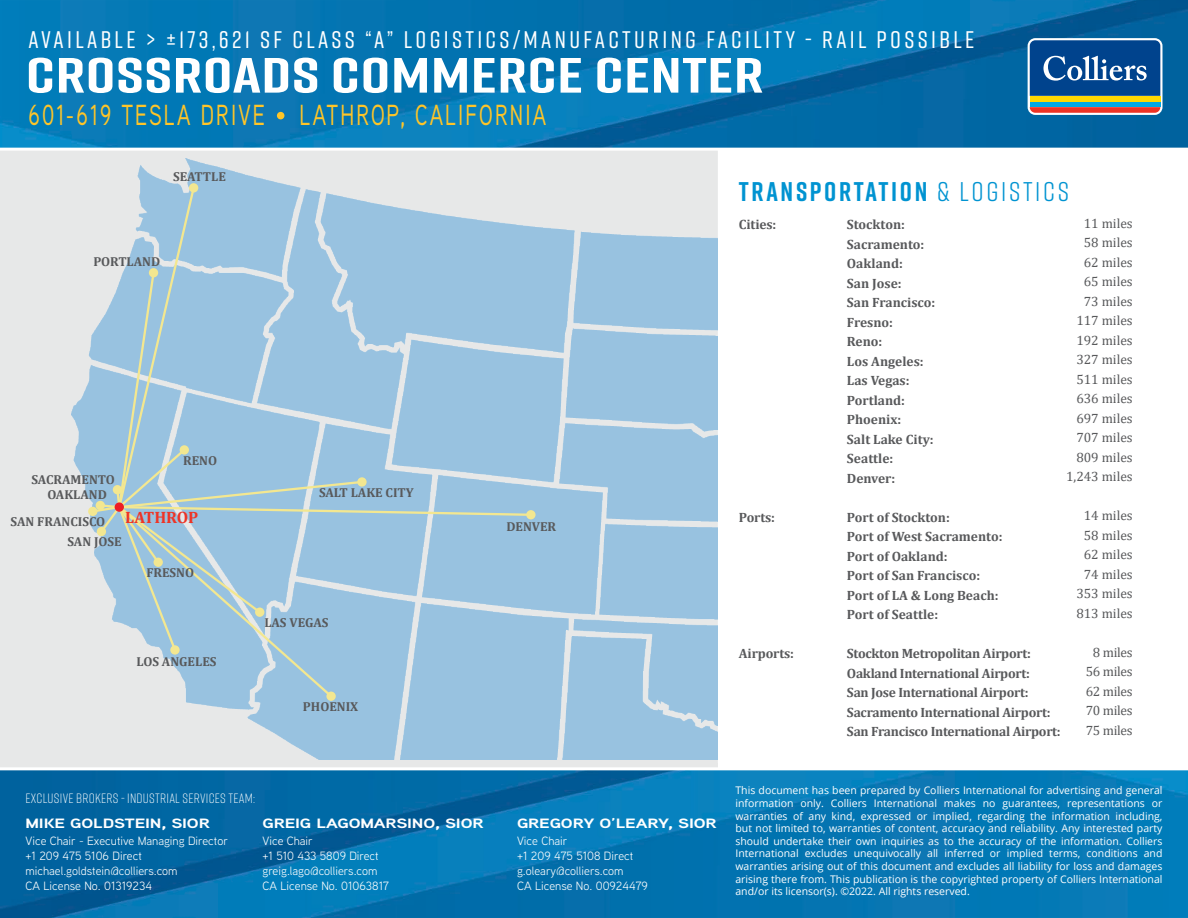
<style>
.page{position:relative;width:1188px;height:918px;background:#fff}
.page>*{position:absolute;margin:0;border:0;box-sizing:border-box;transform-origin:0 0}
.t1{font:700 49.5px "Rift";letter-spacing:.01em;color:#fff;scale:1.33 1}
.t2{font:500 28.95px "Aaux Next";letter-spacing:.1em;color:#ffc528;scale:.72 1}
.grey_bullets{font:700 27px "Rift";letter-spacing:.1em;color:#0093d1}
.t3{font:500 24px "Rift";letter-spacing:.14em;color:#fff}
.for_sale{font:700 16.5px "Cambria";color:#ee3426}
.t4{font:700 13.5px "Cambria";letter-spacing:-.01em;color:#58595b}
.t5{font:13.5px "Cambria";color:#58595b}
.t6{font:700 13.5px "Aaux Next";letter-spacing:-.01em;color:#fff;scale:1.33 1}
.t7{font:300 13.5px "Rift";letter-spacing:.02em;color:#fff}
.for_sale-2{font:700 13.05px "Cambria";color:#58595b}
.t8{font:12px "Aaux Next";color:#fff}
.t9{font:10.5px/12.6px "Open Sans";color:#fff;text-align:justify}
.s1{font-weight:400}
</style>
<div class="page">
<div style="left:0;top:149px;width:718px;height:618px;background:#e7e8e8"></div>
<img style="left:72px;top:158px;width:646px;height:602px">
<svg style="left:90px;top:185px;width:443px;height:514px;background:#a4c8df"></svg>
<div style="left:115px;top:502px;width:9px;height:10px;background:#ed1c24;border-radius:50%"></div>
<div style="left:180px;top:445px;width:9px;height:10px;background:#f3e790;border-radius:50%"></div>
<div style="left:113px;top:485px;width:9px;height:9px;background:#f3e790;border-radius:50%"></div>
<div style="left:96px;top:501px;width:9px;height:9px;background:#f3e790;border-radius:50%"></div>
<div style="left:88px;top:507px;width:9px;height:9px;background:#f3e790;border-radius:50%"></div>
<div style="left:97px;top:527px;width:9px;height:9px;background:#f3e790;border-radius:50%"></div>
<div style="left:154px;top:558px;width:9px;height:9px;background:#f3e790;border-radius:50%"></div>
<div style="left:170px;top:645px;width:10px;height:10px;background:#f3e790;border-radius:50%"></div>
<div style="left:255px;top:608px;width:9px;height:9px;background:#f3e790;border-radius:50%"></div>
<div style="left:326px;top:692px;width:10px;height:9px;background:#f3e790;border-radius:50%"></div>
<div style="left:149px;top:268px;width:9px;height:9px;background:#f3e790;border-radius:50%"></div>
<div style="left:189px;top:183px;width:9px;height:10px;background:#f3e790;border-radius:50%"></div>
<div style="left:357px;top:477px;width:10px;height:10px;background:#f3e790;border-radius:50%"></div>
<div style="left:526px;top:510px;width:10px;height:9px;background:#f3e790;border-radius:50%"></div>
<img style="left:0;top:0;width:1188px;height:148px">
<hr style="left:0;top:148px;width:1188px;height:3px;background:#fff">
<img style="left:0;top:770px;width:1188px;height:148px">
<svg style="left:1028px;top:38px;width:134px;height:77px"></svg>
<div style="left:1030px;top:102px;width:130px;height:5px;background:#00a8e4"></div>
<div style="left:1030px;top:96px;width:130px;height:6px;background:#ffd700"></div>
<svg style="left:1030px;top:107px;width:130px;height:6px"></svg>
<svg style="left:1030px;top:40px;width:130px;height:56px;background:#1d589a"></svg>
<div style="left:277px;top:112px;width:7px;height:7px;background:#ffc528;border-radius:50%"></div>
<p class="t3" style="left:29px;top:22px;width:947px">AVAILABLE &gt; ±173,621 SF CLASS “A” LOGISTICS/MANUFACTURING FACILITY - RAIL POSSIBLE</p>
<p class="t1" style="left:26px;top:40px;width:556px">CROSSROADS COMMERCE CENTER</p>
<p class="t2" style="left:28px;top:95px;width:720px">601-619 TESLA DRIVE LATHROP, CALIFORNIA</p>
<p class="for_sale-2" style="left:173px;top:168px;width:54px">SEATTLE</p>
<p class="for_sale-2" style="left:93px;top:253px;width:68px">PORTLAND</p>
<p class="for_sale-2" style="left:183px;top:451px;width:35px">RENO</p>
<p class="for_sale-2" style="left:31px;top:470px;width:85px">SACRAMENTO</p>
<p class="for_sale-2" style="left:47px;top:485px;width:61px">OAKLAND</p>
<p class="for_sale-2" style="left:11px;top:512px;width:96px">SAN FRANCISCO</p>
<p class="for_sale-2" style="left:67px;top:533px;width:56px">SAN JOSE</p>
<p class="for_sale" style="left:125px;top:505px;width:75px">LATHROP</p>
<p class="for_sale-2" style="left:146px;top:563px;width:49px">FRESNO</p>
<p class="for_sale-2" style="left:136px;top:653px;width:82px">LOS ANGELES</p>
<p class="for_sale-2" style="left:319px;top:484px;width:96px">SALT LAKE CITY</p>
<p class="for_sale-2" style="left:264px;top:613px;width:65px">LAS VEGAS</p>
<p class="for_sale-2" style="left:303px;top:697px;width:57px">PHOENIX</p>
<p class="for_sale-2" style="left:506px;top:517px;width:51px">DENVER</p>
<p class="t7" style="left:26px;top:789px;width:231px">EXCLUSIVE BROKERS - INDUSTRIAL SERVICES TEAM:</p>
<p class="t6" style="left:26px;top:814px;width:140px">MIKE GOLDSTEIN, SIOR</p>
<p class="t8" style="left:26px;top:832px;width:204px">Vice Chair - Executive Managing Director</p>
<p class="t8" style="left:26px;top:847px;width:118px">+1 209 475 5106 Direct</p>
<p class="t8" style="left:26px;top:862px;width:154px">michael.goldstein@colliers.com</p>
<p class="t8" style="left:26px;top:877px;width:128px">CA License No. 01319234</p>
<p class="t6" style="left:262px;top:814px;width:168px">GREIG LAGOMARSINO, SIOR</p>
<p class="t8" style="left:262px;top:832px;width:52px">Vice Chair</p>
<p class="t8" style="left:262px;top:847px;width:118px">+1 510 433 5809 Direct</p>
<p class="t8" style="left:262px;top:862px;width:116px">greig.lago@colliers.com</p>
<p class="t8" style="left:262px;top:877px;width:128px">CA License No. 01063817</p>
<p class="t6" style="left:517px;top:814px;width:152px">GREGORY O’LEARY, SIOR</p>
<p class="t8" style="left:517px;top:832px;width:52px">Vice Chair</p>
<p class="t8" style="left:517px;top:847px;width:118px">+1 209 475 5108 Direct</p>
<p class="t8" style="left:517px;top:862px;width:108px">g.oleary@colliers.com</p>
<p class="t8" style="left:517px;top:877px;width:132px">CA License No. 00924479</p>
<p class="grey_bullets" style="left:739px;top:172px;width:332px">TRANSPORTATION <span class="s1">&amp; LOGISTICS</span></p>
<p class="t5" style="left:1084px;top:215px;width:50px">11 miles</p>
<p class="t5" style="left:1084px;top:235px;width:50px">58 miles</p>
<p class="t5" style="left:1084px;top:254px;width:50px">62 miles</p>
<p class="t5" style="left:1084px;top:274px;width:50px">65 miles</p>
<p class="t5" style="left:1084px;top:293px;width:50px">73 miles</p>
<p class="t5" style="left:1076px;top:313px;width:58px">117 miles</p>
<p class="t5" style="left:1076px;top:332px;width:58px">192 miles</p>
<p class="t5" style="left:1076px;top:352px;width:58px">327 miles</p>
<p class="t5" style="left:1076px;top:371px;width:58px">511 miles</p>
<p class="t5" style="left:1076px;top:391px;width:58px">636 miles</p>
<p class="t5" style="left:1076px;top:410px;width:58px">697 miles</p>
<p class="t5" style="left:1076px;top:430px;width:58px">707 miles</p>
<p class="t5" style="left:1076px;top:449px;width:58px">809 miles</p>
<p class="t5" style="left:1066px;top:469px;width:68px">1,243 miles</p>
<p class="t5" style="left:1084px;top:508px;width:50px">14 miles</p>
<p class="t5" style="left:1084px;top:527px;width:50px">58 miles</p>
<p class="t5" style="left:1084px;top:547px;width:50px">62 miles</p>
<p class="t5" style="left:1084px;top:566px;width:50px">74 miles</p>
<p class="t5" style="left:1076px;top:586px;width:58px">353 miles</p>
<p class="t5" style="left:1076px;top:605px;width:58px">813 miles</p>
<p class="t5" style="left:1093px;top:644px;width:41px">8 miles</p>
<p class="t5" style="left:1086px;top:664px;width:49px">56 miles</p>
<p class="t5" style="left:1086px;top:683px;width:49px">62 miles</p>
<p class="t5" style="left:1086px;top:703px;width:49px">70 miles</p>
<p class="t5" style="left:1086px;top:722px;width:49px">75 miles</p>
<p class="t4" style="left:739px;top:215px;width:39px">Cities:</p>
<p class="t4" style="left:847px;top:215px;width:60px">Stockton:</p>
<p class="t4" style="left:847px;top:235px;width:79px">Sacramento:</p>
<p class="t4" style="left:847px;top:254px;width:57px">Oakland:</p>
<p class="t4" style="left:847px;top:274px;width:56px">San Jose:</p>
<p class="t4" style="left:847px;top:293px;width:90px">San Francisco:</p>
<p class="t4" style="left:847px;top:313px;width:48px">Fresno:</p>
<p class="t4" style="left:847px;top:332px;width:37px">Reno:</p>
<p class="t4" style="left:847px;top:352px;width:78px">Los Angeles:</p>
<p class="t4" style="left:847px;top:371px;width:64px">Las Vegas:</p>
<p class="t4" style="left:847px;top:391px;width:60px">Portland:</p>
<p class="t4" style="left:847px;top:410px;width:56px">Phoenix:</p>
<p class="t4" style="left:847px;top:430px;width:88px">Salt Lake City:</p>
<p class="t4" style="left:847px;top:449px;width:48px">Seattle:</p>
<p class="t4" style="left:847px;top:469px;width:50px">Denver:</p>
<p class="t4" style="left:739px;top:508px;width:38px">Ports:</p>
<p class="t4" style="left:847px;top:508px;width:104px">Port of Stockton:</p>
<p class="t4" style="left:847px;top:527px;width:157px">Port of West Sacramento:</p>
<p class="t4" style="left:847px;top:547px;width:102px">Port of Oakland:</p>
<p class="t4" style="left:847px;top:566px;width:135px">Port of San Francisco:</p>
<p class="t4" style="left:847px;top:586px;width:153px">Port of LA &amp; Long Beach:</p>
<p class="t4" style="left:847px;top:605px;width:93px">Port of Seattle:</p>
<p class="t4" style="left:739px;top:644px;width:57px">Airports:</p>
<p class="t4" style="left:847px;top:644px;width:185px">Stockton Metropolitan Airport:</p>
<p class="t4" style="left:847px;top:664px;width:184px">Oakland International Airport:</p>
<p class="t4" style="left:847px;top:683px;width:183px">San Jose International Airport:</p>
<p class="t4" style="left:847px;top:703px;width:205px">Sacramento International Airport:</p>
<p class="t4" style="left:847px;top:722px;width:215px">San Francisco International Airport:</p>
<p class="t9" style="left:735px;top:784px;width:429px">This document has been prepared by Colliers International for advertising and general information only. Colliers International makes no guarantees, representations or warranties of any kind, expressed or implied, regarding the information including, but not limited to, warranties of content, accuracy and reliability. Any interested party should undertake their own inquiries as to the accuracy of the information. Colliers International excludes unequivocally all inferred or implied terms, conditions and warranties arising out of this document and excludes all liability for loss and damages arising there from. This publication is the copyrighted property of Colliers International and/or its licensor(s). ©2022. All rights reserved.</p>
</div>
